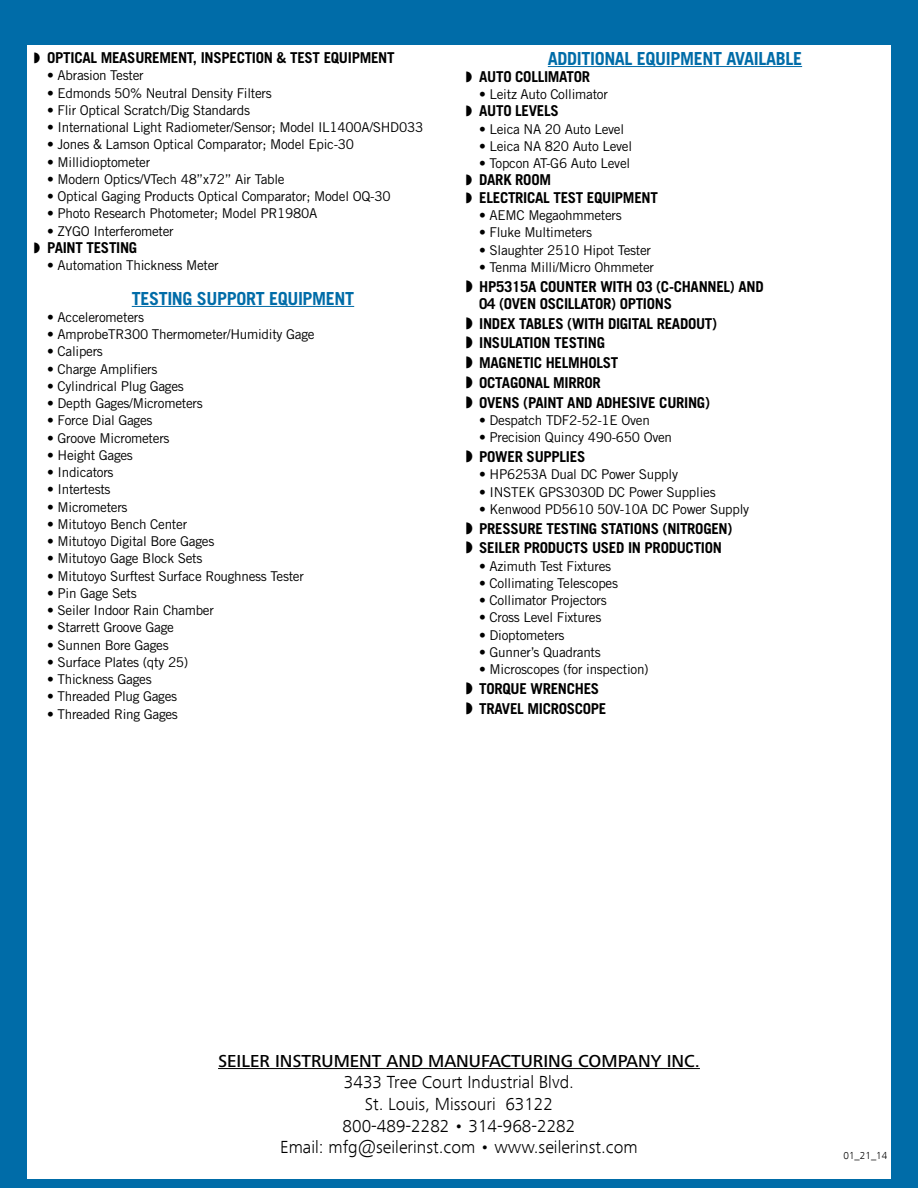
<style>
.page{position:relative;width:918px;height:1188px;background:#006ca8}
.page>*{position:absolute;margin:0;border:0;box-sizing:border-box;transform-origin:0 0}
.t1{font:300 18px/21.6px "Frutiger Next Com";color:#000;text-align:center}
.t2{font:700 18px "Trade Gothic LT Std";letter-spacing:-.02em;color:#006ca8}
.t3{font:500 18px "Frutiger Next Pro";color:#000}
.t4{font:700 15px/19.8px "Trade Gothic LT Std";letter-spacing:-.02em;color:#000}
.t5{font:13.5px "Trade Gothic LT Std";letter-spacing:-.02em;color:#000}
.t6{font:300 10.5px "Frutiger Next Com";color:#000}
</style>
<div class="page">
<div style="left:27px;top:45px;width:864px;height:1134px;background:#fff"></div>
<hr style="left:132px;top:306px;width:222px;height:1px;background:#006ca8">
<hr style="left:548px;top:66px;width:254px;height:1px;background:#006ca8">
<hr style="left:218px;top:1068px;width:482px;height:1px;background:#000">
<p class="t4" style="left:47px;top:48px;width:349px">OPTICAL MEASUREMENT, INSPECTION &amp; TEST EQUIPM ENT</p>
<p class="t5" style="left:47px;top:67px;width:98px">• Abrasion Tester</p>
<p class="t5" style="left:47px;top:85px;width:226px">• Edmonds 50% Neutral Density Filters</p>
<p class="t5" style="left:47px;top:102px;width:204px">• Flir Optical Scratch/Dig Standards</p>
<p class="t5" style="left:47px;top:119px;width:378px">• International Light Radiometer/Sensor; Model IL1400A/SHD033</p>
<p class="t5" style="left:47px;top:136px;width:308px">• Jones &amp; Lamson Optical Comparator; Model Epic-30</p>
<p class="t5" style="left:47px;top:154px;width:105px">• Millidioptometer</p>
<p class="t5" style="left:47px;top:171px;width:239px">• Modern Optics/VTech 48”x72” Air Table</p>
<p class="t5" style="left:47px;top:188px;width:345px">• Optical Gaging Products Optical Comparator; Model OQ-30</p>
<p class="t5" style="left:47px;top:205px;width:272px">• Photo Research Photometer; Model PR1980A</p>
<p class="t5" style="left:47px;top:223px;width:128px">• ZYGO Interferometer</p>
<p class="t4" style="left:47px;top:237px;width:92px">PAINT TESTING</p>
<p class="t5" style="left:47px;top:257px;width:173px">• Automation Thickness Meter</p>
<h1 class="t2" style="left:132px;top:287px;width:10px">TESTING</h1>
<h1 class="t2" style="left:197px;top:287px;width:50px">SU PPORT</h1>
<h1 class="t2" style="left:269px;top:287px;width:67px">EQUI PMENT</h1>
<p class="t5" style="left:47px;top:309px;width:98px">• Accelerometers</p>
<p class="t5" style="left:47px;top:326px;width:269px">• AmprobeTR300 Thermometer/Humidity Gage</p>
<p class="t5" style="left:47px;top:343px;width:57px">• Calipers</p>
<p class="t5" style="left:47px;top:361px;width:112px">• Charge Amplifiers</p>
<p class="t5" style="left:47px;top:378px;width:138px">• Cylindrical Plug Gages</p>
<p class="t5" style="left:47px;top:395px;width:157px">• Depth Gages/Micrometers</p>
<p class="t5" style="left:47px;top:412px;width:107px">• Force Dial Gages</p>
<p class="t5" style="left:47px;top:430px;width:124px">• Groove Micrometers</p>
<p class="t5" style="left:47px;top:447px;width:87px">• Height Gages</p>
<p class="t5" style="left:47px;top:464px;width:68px">• Indicators</p>
<p class="t5" style="left:47px;top:481px;width:65px">• Intertests</p>
<p class="t5" style="left:47px;top:499px;width:82px">• Micrometers</p>
<p class="t5" style="left:47px;top:516px;width:141px">• Mitutoyo Bench Center</p>
<p class="t5" style="left:47px;top:533px;width:169px">• Mitutoyo Digital Bore Gages</p>
<p class="t5" style="left:47px;top:550px;width:157px">• Mitutoyo Gage Block Sets</p>
<p class="t5" style="left:47px;top:568px;width:258px">• Mitutoyo Surftest Surface Roughness Tester</p>
<p class="t5" style="left:47px;top:585px;width:91px">• Pin Gage Sets</p>
<p class="t5" style="left:47px;top:602px;width:168px">• Seiler Indoor Rain Chamber</p>
<p class="t5" style="left:47px;top:619px;width:128px">• Starrett Groove Gage</p>
<p class="t5" style="left:47px;top:637px;width:123px">• Sunnen Bore Gages</p>
<p class="t5" style="left:47px;top:654px;width:143px">• Surface Plates (qty 25)</p>
<p class="t5" style="left:47px;top:671px;width:106px">• Thickness Gages</p>
<p class="t5" style="left:47px;top:689px;width:131px">• Threaded Plug Gages</p>
<p class="t5" style="left:47px;top:706px;width:132px">• Threaded Ring Gages</p>
<h1 class="t2" style="left:548px;top:47px;width:10px">ADDITIONAL</h1>
<h1 class="t2" style="left:637px;top:47px;width:67px">EQUI PMENT</h1>
<h1 class="t2" style="left:726px;top:47px;width:28px">AVAILABLE</h1>
<p class="t4" style="left:479px;top:67px;width:112px">AUTO COLLIMATOR</p>
<p class="t5" style="left:479px;top:86px;width:130px">• Leitz Auto Collimator</p>
<p class="t4" style="left:479px;top:101px;width:81px">AUTO LEVELS</p>
<p class="t5" style="left:479px;top:121px;width:146px">• Leica NA 20 Auto Level</p>
<p class="t5" style="left:479px;top:138px;width:154px">• Leica NA 820 Auto Level</p>
<p class="t5" style="left:479px;top:155px;width:153px">• Topcon AT-G6 Auto Level</p>
<p class="t4" style="left:479px;top:171px;width:180px;line-height:17.2px">DARK ROOM<br>ELECTRICAL TEST EQUIPM ENT</p>
<p class="t5" style="left:479px;top:207px;width:144px">• AEMC Megaohmmeters</p>
<p class="t5" style="left:479px;top:224px;width:114px">• Fluke Multimeters</p>
<p class="t5" style="left:479px;top:242px;width:173px">• Slaughter 2510 Hipot Tester</p>
<p class="t5" style="left:479px;top:259px;width:176px">• Tenma Milli/Micro Ohmmeter</p>
<p class="t4" style="left:479px;top:277px;width:269px;line-height:17.2px">HP5315A COUNTER WITH 03 (C-CHANNEL) AND<br>04 (OVEN OSCILLATOR) OPTIONS</p>
<p class="t4" style="left:479px;top:313px;width:239px">INDEX TABLES (WITH DIGITAL READOUT)<br>INSULATION TESTING<br>MAGNETIC HELMHOLST<br>OCTAGONAL MIRROR<br>OVENS (PAINT AND ADHESIVE CURING)</p>
<p class="t5" style="left:479px;top:412px;width:172px">• Despatch TDF2-52-1E Oven</p>
<p class="t5" style="left:479px;top:429px;width:194px">• Precision Quincy 490-650 Oven</p>
<p class="t4" style="left:479px;top:447px;width:108px">POWER SUPPLIES</p>
<p class="t5" style="left:479px;top:466px;width:200px">• HP6253A Dual DC Power Supply</p>
<p class="t5" style="left:479px;top:484px;width:238px">• INSTEK GPS3030D DC Power Supplies</p>
<p class="t5" style="left:479px;top:501px;width:271px">• Kenwood PD5610 50V-10A DC Power Supply</p>
<p class="t4" style="left:479px;top:518px;width:255px">PRESSURE TESTING STATIONS (NITROGEN)<br>SEILER PRODUCTS USED IN PRODUCTION</p>
<p class="t5" style="left:479px;top:558px;width:133px">• Azimuth Test Fixtures</p>
<p class="t5" style="left:479px;top:575px;width:140px">• Collimating Telescopes</p>
<p class="t5" style="left:479px;top:592px;width:129px">• Collimator Projectors</p>
<p class="t5" style="left:479px;top:609px;width:124px">• Cross Level Fixtures</p>
<p class="t5" style="left:479px;top:627px;width:87px">• Dioptometers</p>
<p class="t5" style="left:479px;top:644px;width:123px">• Gunner’s Quadrants</p>
<p class="t5" style="left:479px;top:661px;width:171px">• Microscopes (for inspection)</p>
<p class="t4" style="left:479px;top:679px;width:129px">TORQUE WRENCHES<br>TRAVEL MICROSCOPE</p>
<h1 class="t3" style="left:218px;top:1050px;width:483px">SEILER INSTRUMENT AND MANUFACTURING COMPANY INC.</h1>
<h1 class="t1" style="left:280px;top:1072px;width:359px">3433 Tree Court Industrial Blvd.<br>St. Louis, Missouri 63122<br>800-489-2282 • 314-968-2282<br>Email: mfg@seilerinst.com • www.seilerinst.com</h1>
<p class="t6" style="left:844px;top:1149px;width:45px">01_21_14</p>
</div>
